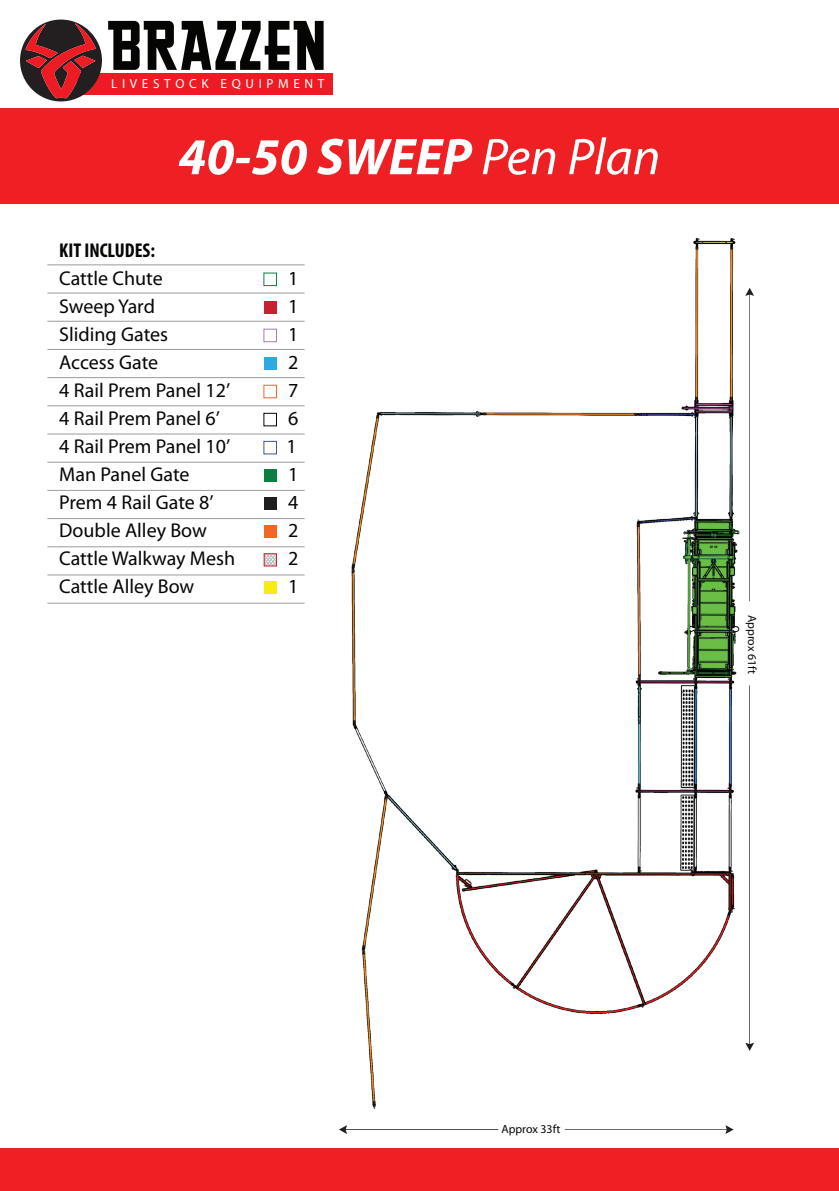
<style>
.page{position:relative;width:839px;height:1191px;background:#fff}
.page>*{position:absolute;margin:0;border:0;box-sizing:border-box;transform-origin:0 0}
.t1{font:63.6px "Greasy Spoon NF";color:#050504}
.t2{font:italic 700 52px "Myriad Pro";color:#fff}
.t3{font:20px "Myriad Pro";color:#050504}
.t4{font:700 condensed 20px "Myriad Pro";color:#050504}
.t5{font:13.2px "Myriad Pro";letter-spacing:.35em;color:#fff}
.t6{font:12px "Myriad Pro";color:#050504}
.s1{font-weight:400}
</style>
<div class="page">
<img style="left:47px;top:238px;width:707px;height:892px">
<svg style="left:744px;top:685px;width:9px;height:366px"></svg>
<svg style="left:744px;top:288px;width:9px;height:313px"></svg>
<svg style="left:564px;top:1125px;width:169px;height:9px"></svg>
<svg style="left:339px;top:1125px;width:159px;height:9px"></svg>
<div style="left:0;top:108px;width:838px;height:96px;background:#ee2024"></div>
<div style="left:78px;top:73px;width:255px;height:21px;background:#ed1c24"></div>
<svg style="left:20px;top:19px;width:82px;height:83px"></svg>
<div style="left:0;top:1148px;width:838px;height:43px;background:#ee2024"></div>
<hr style="left:47px;top:264px;width:257px;height:1px;background:#9a9b9e">
<hr style="left:47px;top:293px;width:257px;height:1px;background:#9a9b9e">
<hr style="left:47px;top:321px;width:257px;height:1px;background:#9a9b9e">
<hr style="left:47px;top:349px;width:257px;height:1px;background:#9a9b9e">
<hr style="left:47px;top:377px;width:257px;height:1px;background:#9a9b9e">
<hr style="left:47px;top:405px;width:257px;height:1px;background:#9a9b9e">
<hr style="left:47px;top:434px;width:257px;height:1px;background:#9a9b9e">
<hr style="left:47px;top:462px;width:257px;height:1px;background:#9a9b9e">
<hr style="left:47px;top:490px;width:257px;height:1px;background:#9a9b9e">
<hr style="left:47px;top:518px;width:257px;height:1px;background:#9a9b9e">
<hr style="left:47px;top:546px;width:257px;height:1px;background:#9a9b9e">
<hr style="left:47px;top:575px;width:257px;height:1px;background:#9a9b9e">
<hr style="left:47px;top:603px;width:257px;height:1px;background:#9a9b9e">
<div style="left:263px;top:273px;width:14px;height:13px;border:1px solid #0b7f41"></div>
<div style="left:264px;top:301px;width:12px;height:13px;background:#c82031"></div>
<div style="left:263px;top:329px;width:14px;height:13px;border:1px solid #a07cb7"></div>
<div style="left:264px;top:357px;width:12px;height:13px;background:#2baae1"></div>
<div style="left:263px;top:385px;width:14px;height:13px;border:1px solid #f26626"></div>
<div style="left:263px;top:413px;width:14px;height:13px;border:1px solid #050604"></div>
<div style="left:263px;top:441px;width:14px;height:13px;border:1px solid #3e52a3"></div>
<div style="left:264px;top:469px;width:12px;height:13px;background:#0b7f41"></div>
<div style="left:264px;top:497px;width:12px;height:13px;background:#211e1e"></div>
<div style="left:264px;top:525px;width:12px;height:13px;background:#f26626"></div>
<div style="left:264px;top:582px;width:12px;height:12px;background:#f9eb10"></div>
<svg style="left:262px;top:552px;width:16px;height:15px"></svg>
<div style="left:263px;top:553px;width:14px;height:13px;border:1px solid #c82031"></div>
<h1 class="t1" style="left:106px;top:11px;width:221px">BRAZZEN</h1>
<p class="t5" style="left:111px;top:75px;width:214px">LIVESTOCK EQUIPMENT</p>
<h2 class="t2" style="left:178px;top:123px;width:483px">40-50 SWEEP <span class="s1">Pen Plan</span></h2>
<p class="t4" style="left:59px;top:238px;width:97px">KIT INCLUDES:</p>
<p class="t3" style="left:59px;top:266px;width:105px">Cattle Chute</p>
<p class="t3" style="left:288px;top:266px;width:12px">1</p>
<p class="t3" style="left:59px;top:294px;width:97px">Sweep Yard</p>
<p class="t3" style="left:288px;top:294px;width:12px">1</p>
<p class="t3" style="left:59px;top:322px;width:110px">Sliding Gates</p>
<p class="t3" style="left:288px;top:322px;width:12px">1</p>
<p class="t3" style="left:59px;top:350px;width:100px">Access Gate</p>
<p class="t3" style="left:288px;top:350px;width:12px">2</p>
<p class="t3" style="left:59px;top:378px;width:172px">4 Rail Prem Panel 12’</p>
<p class="t3" style="left:288px;top:378px;width:12px">7</p>
<p class="t3" style="left:59px;top:406px;width:162px">4 Rail Prem Panel 6’</p>
<p class="t3" style="left:288px;top:406px;width:12px">6</p>
<p class="t3" style="left:59px;top:434px;width:172px">4 Rail Prem Panel 10’</p>
<p class="t3" style="left:286px;top:434px;width:12px">1</p>
<p class="t3" style="left:59px;top:462px;width:132px">Man Panel Gate</p>
<p class="t3" style="left:288px;top:462px;width:12px">1</p>
<p class="t3" style="left:59px;top:490px;width:156px">Prem 4 Rail Gate 8’</p>
<p class="t3" style="left:288px;top:490px;width:12px">4</p>
<p class="t3" style="left:59px;top:518px;width:149px">Double Alley Bow</p>
<p class="t3" style="left:288px;top:518px;width:12px">2</p>
<p class="t3" style="left:59px;top:546px;width:177px">Cattle Walkway Mesh</p>
<p class="t3" style="left:288px;top:546px;width:12px">2</p>
<p class="t3" style="left:59px;top:574px;width:137px">Cattle Alley Bow</p>
<p class="t3" style="left:288px;top:574px;width:12px">1</p>
<p class="t6" style="left:759px;top:615px;width:60px;rotate:90deg">Approx 61ft</p>
<p class="t6" style="left:501px;top:1122px;width:60px">Approx 33ft</p>
</div>
